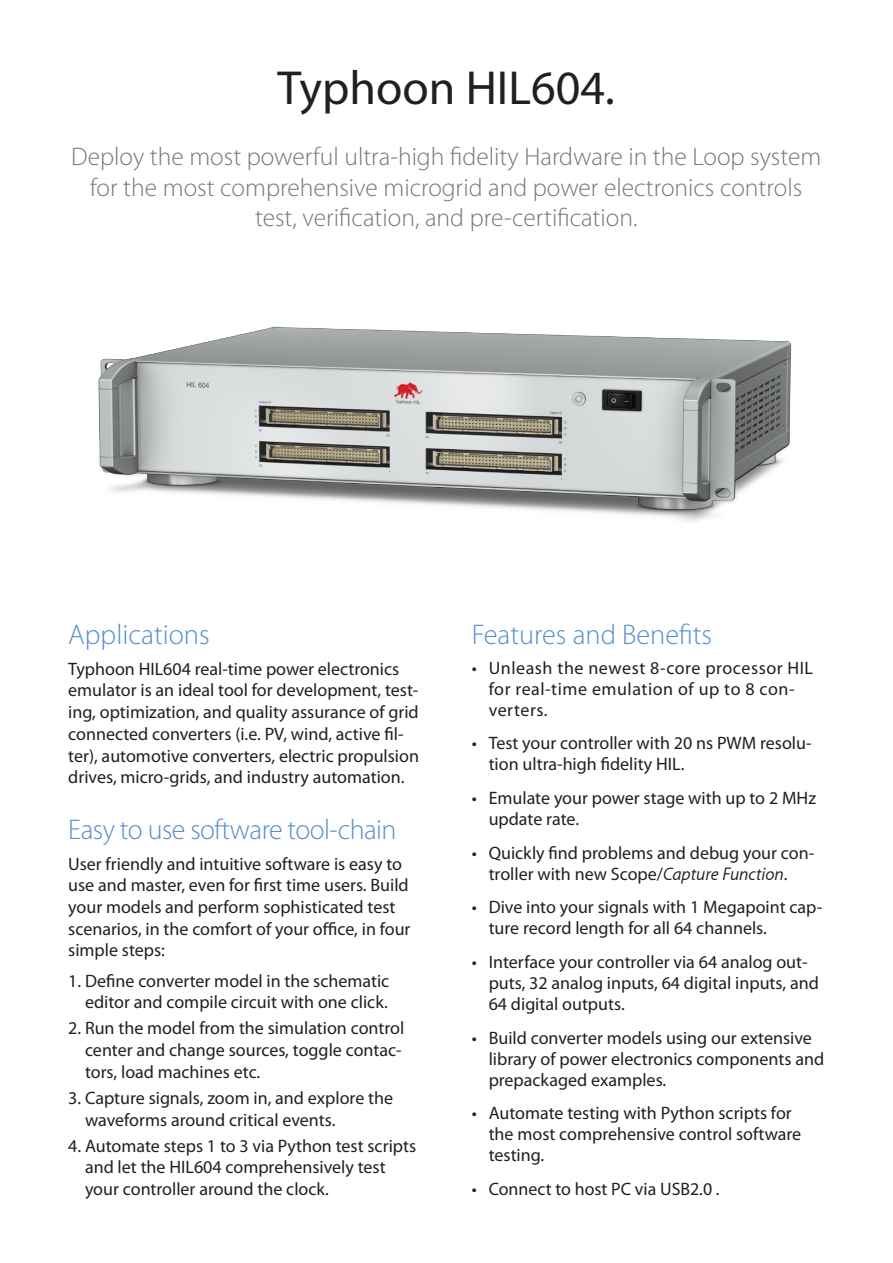
<style>
.page{position:relative;width:893px;height:1263px;background:#fff}
.page>*{position:absolute;margin:0;border:0;box-sizing:border-box;transform-origin:0 0}
.t1{font:48px "Myriad Pro";color:#231f20}
.t2{font:300 28.5px "Myriad Pro";color:#578fcb}
.t3{font:300 28.5px "Myriad Pro";letter-spacing:-.02em;color:#578fcb}
.t4{font:300 25.5px/30.6px "Myriad Pro";color:#76787b;text-align:center}
.t5{font:18px/21.8px "Myriad Pro";color:#231f20}
.t6{font:18px/21px "Myriad Pro";letter-spacing:.03em;color:#231f20}
.s1{font-family:"Myriad Apple Text";font-style:italic}
</style>
<div class="page">
<img style="left:98px;top:326px;width:694px;height:196px">
<p class="t1" style="left:278px;top:62px;width:339px">Typhoon HIL604.</p>
<p class="t4" style="left:71px;top:142px;width:752px">Deploy the most powerful ultra-high fidelity Hardware in the Loop system for the most comprehensive microgrid and power electronics controls test, verification, and pre-certification.</p>
<p class="t2" style="left:68px;top:619px;width:143px">Applications</p>
<p class="t5" style="left:68px;top:658px;width:352px">Typhoon HIL604 real-time power electronics emulator is an ideal tool for development, test&shy;ing, optimization, and quality assurance of grid connected converters (i.e. PV, wind, active fil&shy;ter), automotive converters, electric propulsion drives, micro-grids, and industry automation.</p>
<p class="t3" style="left:68px;top:814px;width:330px">Easy to use software tool-chain</p>
<p class="t5" style="left:68px;top:853px;width:344px">User friendly and intuitive software is easy to use and master, even for first time users. Build your models and perform sophisticated test scenarios, in the comfort of your office, in four simple steps:</p>
<p class="t5" style="left:68px;top:970px;width:323px;text-align:right">1. Define converter model in the schematic editor and compile circuit with one click.</p>
<p class="t5" style="left:85px;top:1018px;width:321px;text-indent:-17px">2. Run the model from the simulation control center and change sources, toggle contac&shy;tors, load machines etc.</p>
<p class="t5" style="left:85px;top:1087px;width:310px;text-indent:-17px">3. Capture signals, zoom in, and explore the waveforms around critical events.</p>
<p class="t5" style="left:85px;top:1135px;width:333px;text-indent:-17px">4. Automate steps 1 to 3 via Python test scripts and let the HIL604 comprehensively test your controller around the clock.</p>
<p class="t2" style="left:472px;top:619px;width:242px">Features and Benefits</p>
<p class="t6" style="left:489px;top:658px;width:326px;text-indent:-17px">• Unleash the newest 8-core processor HIL for real-time emulation of up to 8 con&shy;verters.</p>
<p class="t5" style="left:489px;top:733px;width:324px;line-height:21px;text-indent:-17px">• Test your controller with 20 ns PWM resolu&shy;tion ultra-high fidelity HIL.</p>
<p class="t5" style="left:489px;top:788px;width:329px;line-height:21px;text-indent:-17px">• Emulate your power stage with up to 2 MHz update rate.</p>
<p class="t5" style="left:472px;top:842px;width:344px;line-height:21px;text-align:center">• Quickly find problems and debug your con&shy;troller with new Scope/<span class="s1">Capture Function</span>.</p>
<p class="t5" style="left:489px;top:897px;width:335px;line-height:21px;text-indent:-17px">• Dive into your signals with 1 Megapoint cap&shy;ture record length for all 64 channels.</p>
<p class="t5" style="left:489px;top:952px;width:332px;line-height:21px;text-indent:-17px">• Interface your controller via 64 analog out&shy;puts, 32 analog inputs, 64 digital inputs, and<br>64 digital outputs.</p>
<p class="t5" style="left:489px;top:1027px;width:337px;line-height:21px;text-indent:-17px">• Build converter models using our extensive library of power electronics components and prepackaged examples.</p>
<p class="t5" style="left:489px;top:1103px;width:314px;line-height:21px;text-indent:-17px">• Automate testing with Python scripts for the most comprehensive control software testing.</p>
<p class="t5" style="left:472px;top:1178px;width:249px">• Connect to host PC via USB2.0 .</p>
</div>
